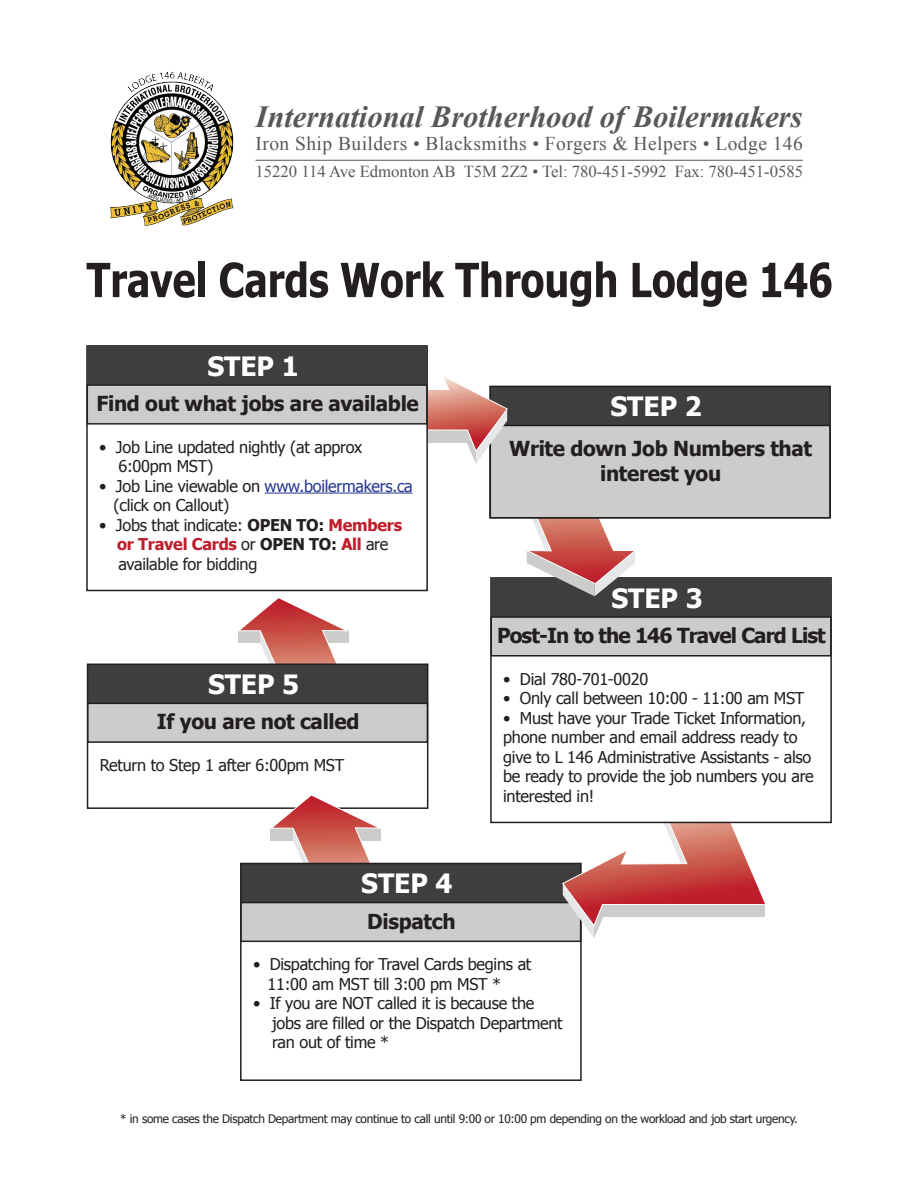
<style>
.page{position:relative;width:919px;height:1189px;background:#fff}
.page>*{position:absolute;margin:0;border:0;box-sizing:border-box;transform-origin:0 0}
.t1{font:italic 700 30.6px "Times New Roman";color:#57585a}
.t2{font:700 26.55px "Tahoma";letter-spacing:-.005em;color:#fff}
.t3{font:700 20.7px/24.8px "Tahoma";letter-spacing:-.015em;color:#231f20;text-align:center}
.t4{font:700 20.7px "Tahoma";letter-spacing:-.045em;color:#231f20}
.t5{font:19.5px "Times New Roman";letter-spacing:.025em;color:#57585a}
.t6{font:16.65px "Times New Roman";color:#57585a}
.t7{font:16.2px/19.5px "Tahoma";letter-spacing:-.015em;color:#231f20}
.t8{font:11.85px "Tahoma";letter-spacing:-.02em;color:#231f20}
.s1{color:#283890}
.s2{font-weight:700}
.s3{font-weight:700;color:#be1d2c}
</style>
<div class="page">
<svg style="left:238px;top:598px;width:110px;height:65px"></svg>
<div style="left:88px;top:664px;width:339px;height:44px;background:#3e3e3f"></div>
<div style="left:87px;top:663px;width:341px;height:146px;border:2px solid #231f20"></div>
<div style="left:87px;top:703px;width:341px;height:40px;background:#cccccb;border:2px solid #231f20"></div>
<svg style="left:269px;top:795px;width:112px;height:68px"></svg>
<div style="left:241px;top:863px;width:340px;height:45px;background:#3e3e3f"></div>
<div style="left:240px;top:863px;width:342px;height:218px;border:2px solid #231f20"></div>
<div style="left:240px;top:902px;width:341px;height:40px;background:#cccccb;border:2px solid #231f20"></div>
<svg style="left:562px;top:823px;width:205px;height:115px"></svg>
<div style="left:490px;top:577px;width:342px;height:246px;background:#fff;border:2px solid #231f20"></div>
<div style="left:491px;top:577px;width:340px;height:45px;background:#3e3e3f"></div>
<div style="left:490px;top:616px;width:342px;height:40px;background:#cccccb;border:2px solid #231f20"></div>
<svg style="left:526px;top:518px;width:111px;height:78px"></svg>
<hr style="left:256px;top:160px;width:547px;height:1px;background:#57585a">
<div style="left:490px;top:386px;width:340px;height:45px;background:#3e3e3f"></div>
<div style="left:489px;top:386px;width:342px;height:132px;border:2px solid #231f20"></div>
<div style="left:490px;top:425px;width:341px;height:93px;background:#cccccb;border:2px solid #231f20"></div>
<svg style="left:428px;top:377px;width:80px;height:87px"></svg>
<div style="left:86px;top:345px;width:342px;height:246px;background:#fff;border:2px solid #231f20"></div>
<div style="left:87px;top:345px;width:340px;height:45px;background:#3e3e3f"></div>
<div style="left:87px;top:384px;width:341px;height:41px;background:#cccccb;border:2px solid #231f20"></div>
<hr style="left:265px;top:492px;width:148px;height:2px;background:#283890">
<img style="left:111px;top:71px;width:122px;height:154px">
<svg style="left:87px;top:263px;width:108px;height:35px"></svg>
<div style="left:198px;top:261px;width:7px;height:36px;background:#231f20"></div>
<svg style="left:220px;top:261px;width:108px;height:37px"></svg>
<svg style="left:341px;top:261px;width:103px;height:37px"></svg>
<svg style="left:455px;top:261px;width:161px;height:46px"></svg>
<svg style="left:633px;top:261px;width:114px;height:46px"></svg>
<svg style="left:763px;top:262px;width:69px;height:36px"></svg>
<h1 class="t1" style="left:256px;top:95px;width:548px">International Brotherhood of Boilermakers</h1>
<p class="t5" style="left:256px;top:131px;width:549px">Iron Ship Builders • Blacksmiths • Forgers &amp; Helpers • Lodge 146</p>
<p class="t6" style="left:256px;top:160px;width:549px">15220 114 Ave Edmonton AB T5M 2Z2 • Tel: 780-451-5992 Fax: 780-451-0585</p>
<h2 class="t2" style="left:207px;top:348px;width:93px">STEP 1</h2>
<p class="t3" style="left:96px;top:390px;width:324px">Find out what jobs are available</p>
<p class="t7" style="left:118px;top:436px;width:245px;text-indent:-19px">• Job Line updated nightly (at approx<br>6:00pm MST)</p>
<p class="t7" style="left:114px;top:475px;width:301px;text-indent:-14px">• Job Line viewable on <span class="s1">www.boilermakers.ca </span>(click on Callout)</p>
<p class="t7" style="left:117px;top:514px;width:286px;text-indent:-18px">• Jobs that indicate: <span class="s2">OPEN TO:</span> <span class="s3">Members or Travel Cards</span> or <span class="s2">OPEN TO:</span> <span class="s3">All</span> are available for bidding</p>
<h2 class="t2" style="left:208px;top:666px;width:93px">STEP 5</h2>
<p class="t3" style="left:157px;top:708px;width:204px">If you are not called</p>
<p class="t7" style="left:100px;top:755px;width:246px">Return to Step 1 after 6:00pm MST</p>
<h2 class="t2" style="left:610px;top:388px;width:93px">STEP 2</h2>
<p class="t3" style="left:509px;top:435px;width:305px">Write down Job Numbers that interest you</p>
<h2 class="t2" style="left:611px;top:580px;width:93px">STEP 3</h2>
<p class="t4" style="left:497px;top:621px;width:330px">Post-In to the 146 Travel Card List</p>
<p class="t7" style="left:503px;top:668px;width:147px">• Dial 780-701-0020</p>
<p class="t7" style="left:503px;top:688px;width:303px">• Only call between 10:00 - 11:00 am MST</p>
<p class="t7" style="left:503px;top:707px;width:312px">• Must have your Trade Ticket Information, phone number and email address ready to give to L 146 Administrative Assistants - also be ready to provide the job numbers you are interested in!</p>
<h2 class="t2" style="left:361px;top:865px;width:93px">STEP 4</h2>
<p class="t3" style="left:367px;top:907px;width:90px">Dispatch</p>
<p class="t7" style="left:267px;top:954px;width:265px;text-indent:-14px">• Dispatching for Travel Cards begins at<br>11:00 am MST till 3:00 pm MST *</p>
<p class="t7" style="left:272px;top:993px;width:292px;text-indent:-19px">• If you are NOT called it is because the jobs are filled or the Dispatch Department ran out of time *</p>
<p class="t8" style="left:120px;top:1111px;width:679px">* in some cases the Dispatch Department may continue to call until 9:00 or 10:00 pm depending on the workload and job start urgency.</p>
</div>
